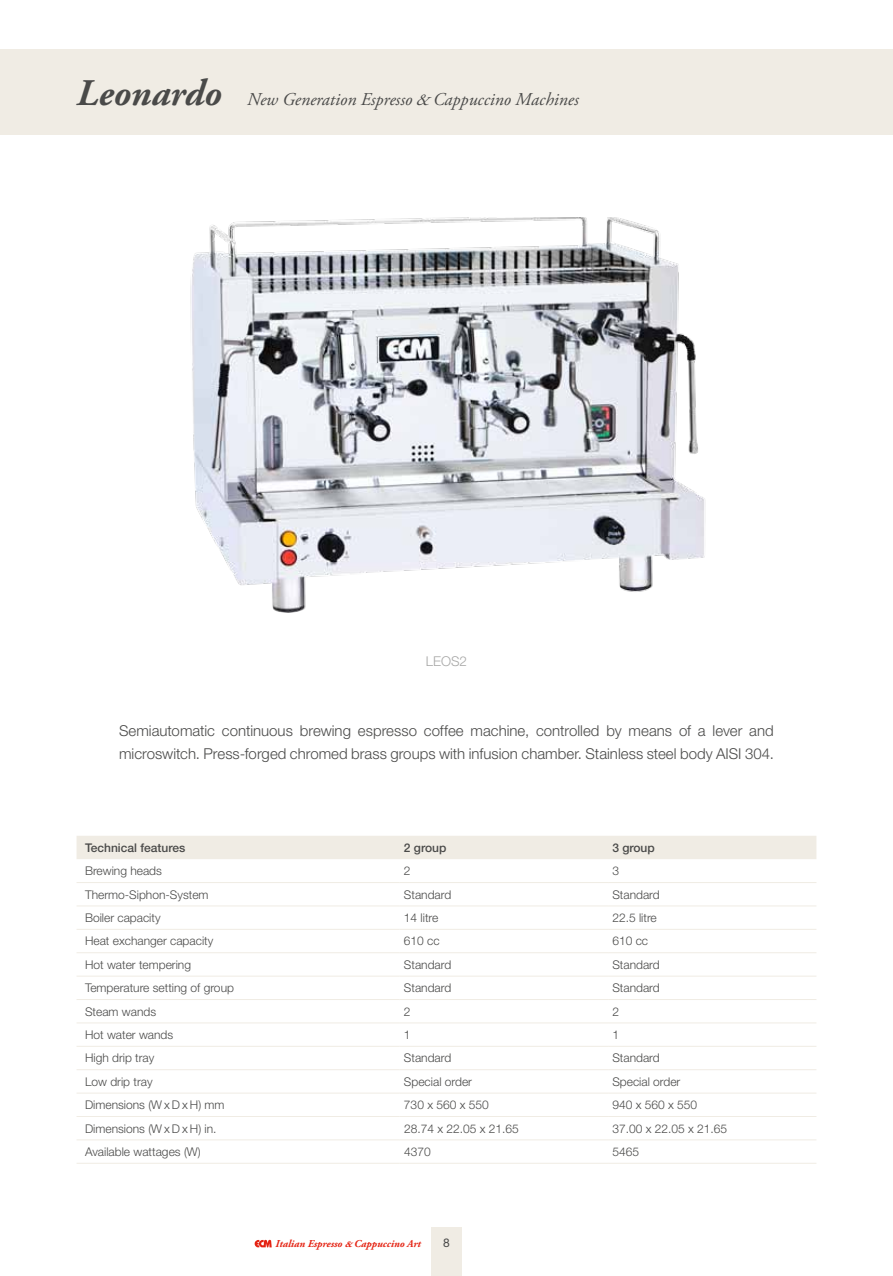
<style>
.page{position:relative;width:893px;height:1276px;background:#fff}
.page>*{position:absolute;margin:0;border:0;box-sizing:border-box;transform-origin:0 0}
.t1{font:italic 700 37.5px "Adobe Garamond Pro";color:#4a4a49}
.t2{font:italic 18px "Adobe Garamond Pro";color:#4a4a49}
.t3{font:300 15px/22.5px "Helvetica Neue LT Std";color:#4a4a49}
.t4{font:300 13.5px "Helvetica Neue LT Std";color:#a8a8a7}
.t5{font:300 12px "Helvetica Neue LT Std";color:#4a4a49}
.t6{font:500 12px "Helvetica Neue LT Std";color:#4a4a49}
.t7{font:12px "Helvetica Neue LT Std";color:#4a4a49}
.t8{font:italic 700 10.5px "Adobe Garamond Pro";color:#e42313}
.s1{font-size:16.5px}
.s2{font-size:9px}
</style>
<div class="page">
<div style="left:0;top:49px;width:893px;height:85px;background:#f0ece4"></div>
<div style="left:77px;top:836px;width:739px;height:23px;background:#f0ece4"></div>
<hr style="left:77px;top:882px;width:323px;height:1px;background:#f0ece4">
<hr style="left:400px;top:882px;width:208px;height:1px;background:#f0ece4">
<hr style="left:608px;top:882px;width:208px;height:1px;background:#f0ece4">
<hr style="left:77px;top:905px;width:323px;height:1px;background:#f0ece4">
<hr style="left:400px;top:905px;width:208px;height:1px;background:#f0ece4">
<hr style="left:608px;top:905px;width:208px;height:1px;background:#f0ece4">
<hr style="left:77px;top:929px;width:323px;height:1px;background:#f0ece4">
<hr style="left:400px;top:929px;width:208px;height:1px;background:#f0ece4">
<hr style="left:608px;top:929px;width:208px;height:1px;background:#f0ece4">
<hr style="left:77px;top:952px;width:323px;height:1px;background:#f0ece4">
<hr style="left:400px;top:952px;width:208px;height:1px;background:#f0ece4">
<hr style="left:608px;top:952px;width:208px;height:1px;background:#f0ece4">
<hr style="left:77px;top:975px;width:323px;height:1px;background:#f0ece4">
<hr style="left:400px;top:975px;width:208px;height:1px;background:#f0ece4">
<hr style="left:608px;top:975px;width:208px;height:1px;background:#f0ece4">
<hr style="left:77px;top:999px;width:323px;height:1px;background:#f0ece4">
<hr style="left:400px;top:999px;width:208px;height:1px;background:#f0ece4">
<hr style="left:608px;top:999px;width:208px;height:1px;background:#f0ece4">
<hr style="left:77px;top:1022px;width:323px;height:1px;background:#f0ece4">
<hr style="left:400px;top:1022px;width:208px;height:1px;background:#f0ece4">
<hr style="left:608px;top:1022px;width:208px;height:1px;background:#f0ece4">
<hr style="left:77px;top:1046px;width:323px;height:1px;background:#f0ece4">
<hr style="left:400px;top:1046px;width:208px;height:1px;background:#f0ece4">
<hr style="left:608px;top:1046px;width:208px;height:1px;background:#f0ece4">
<hr style="left:77px;top:1069px;width:323px;height:1px;background:#f0ece4">
<hr style="left:400px;top:1069px;width:208px;height:1px;background:#f0ece4">
<hr style="left:608px;top:1069px;width:208px;height:1px;background:#f0ece4">
<hr style="left:77px;top:1092px;width:323px;height:1px;background:#f0ece4">
<hr style="left:400px;top:1092px;width:208px;height:1px;background:#f0ece4">
<hr style="left:608px;top:1092px;width:208px;height:1px;background:#f0ece4">
<hr style="left:77px;top:1116px;width:323px;height:1px;background:#f0ece4">
<hr style="left:400px;top:1116px;width:208px;height:1px;background:#f0ece4">
<hr style="left:608px;top:1116px;width:208px;height:1px;background:#f0ece4">
<hr style="left:77px;top:1139px;width:323px;height:1px;background:#f0ece4">
<hr style="left:400px;top:1139px;width:208px;height:1px;background:#f0ece4">
<hr style="left:608px;top:1139px;width:208px;height:1px;background:#f0ece4">
<hr style="left:77px;top:1163px;width:323px;height:1px;background:#f0ece4">
<hr style="left:400px;top:1163px;width:208px;height:1px;background:#f0ece4">
<hr style="left:608px;top:1163px;width:208px;height:1px;background:#f0ece4">
<img style="left:190px;top:218px;width:516px;height:395px">
<div style="left:431px;top:1227px;width:30px;height:49px;background:#f0ece4"></div>
<svg style="left:255px;top:1239px;width:17px;height:8px"></svg>
<h1 class="t1" style="left:77px;top:71px;width:147px">Leonardo</h1>
<h2 class="t2" style="left:247px;top:88px;width:333px">New Generation Espresso <span class="s1">&amp;</span>Cappuccino Machines</h2>
<p class="t4" style="left:426px;top:652px;width:43px">LEOS2</p>
<p class="t3" style="left:119px;top:719px;width:656px">Semiautomatic continuous brewing espresso coffee machine, controlled by means of a lever and microswitch. Press-forged chromed brass groups with infusion chamber. Stainless steel body AISI 304.</p>
<p class="t6" style="left:85px;top:840px;width:102px">Technical features</p>
<p class="t6" style="left:404px;top:840px;width:44px">2 group</p>
<p class="t6" style="left:612px;top:840px;width:44px">3 group</p>
<p class="t5" style="left:85px;top:863px;width:78px">Brewing heads</p>
<p class="t5" style="left:404px;top:863px;width:8px">2</p>
<p class="t5" style="left:612px;top:863px;width:8px">3</p>
<p class="t5" style="left:85px;top:887px;width:125px">Thermo-Siphon-System</p>
<p class="t5" style="left:404px;top:887px;width:49px">Standard</p>
<p class="t5" style="left:612px;top:887px;width:49px">Standard</p>
<p class="t5" style="left:85px;top:910px;width:77px">Boiler capacity</p>
<p class="t5" style="left:404px;top:910px;width:36px">14 litre</p>
<p class="t5" style="left:612px;top:910px;width:46px">22.5 litre</p>
<p class="t5" style="left:85px;top:933px;width:130px">Heat exchanger capacity</p>
<p class="t5" style="left:404px;top:933px;width:37px">610 cc</p>
<p class="t5" style="left:612px;top:933px;width:37px">610 cc</p>
<p class="t5" style="left:85px;top:957px;width:108px">Hot water tempering</p>
<p class="t5" style="left:404px;top:957px;width:49px">Standard</p>
<p class="t5" style="left:612px;top:957px;width:49px">Standard</p>
<p class="t5" style="left:85px;top:980px;width:150px">Temperature setting of group</p>
<p class="t5" style="left:404px;top:980px;width:49px">Standard</p>
<p class="t5" style="left:612px;top:980px;width:49px">Standard</p>
<p class="t5" style="left:85px;top:1004px;width:73px">Steam wands</p>
<p class="t5" style="left:404px;top:1004px;width:8px">2</p>
<p class="t5" style="left:612px;top:1004px;width:8px">2</p>
<p class="t5" style="left:85px;top:1027px;width:90px">Hot water wands</p>
<p class="t5" style="left:404px;top:1027px;width:8px">1</p>
<p class="t5" style="left:612px;top:1027px;width:8px">1</p>
<p class="t5" style="left:85px;top:1050px;width:71px">High drip tray</p>
<p class="t5" style="left:404px;top:1050px;width:49px">Standard</p>
<p class="t5" style="left:612px;top:1050px;width:49px">Standard</p>
<p class="t5" style="left:85px;top:1074px;width:69px">Low drip tray</p>
<p class="t5" style="left:404px;top:1074px;width:70px">Special order</p>
<p class="t5" style="left:612px;top:1074px;width:70px">Special order</p>
<p class="t5" style="left:85px;top:1097px;width:141px">Dimensions (W x D x H) mm</p>
<p class="t5" style="left:404px;top:1097px;width:86px">730 x 560 x 550</p>
<p class="t5" style="left:612px;top:1097px;width:86px">940 x 560 x 550</p>
<p class="t5" style="left:85px;top:1121px;width:133px">Dimensions (W x D x H) in.</p>
<p class="t5" style="left:404px;top:1121px;width:116px">28.74 x 22.05 x 21.65</p>
<p class="t5" style="left:612px;top:1121px;width:116px">37.00 x 22.05 x 21.65</p>
<p class="t5" style="left:85px;top:1144px;width:117px">Available wattages (W)</p>
<p class="t5" style="left:404px;top:1144px;width:28px">4370</p>
<p class="t5" style="left:612px;top:1144px;width:28px">5465</p>
<p class="t8" style="left:276px;top:1238px;width:147px">Italian Espresso <span class="s2">&amp;</span>Cappuccino Art</p>
<p class="t7" style="left:443px;top:1235px;width:8px">8</p>
</div>
